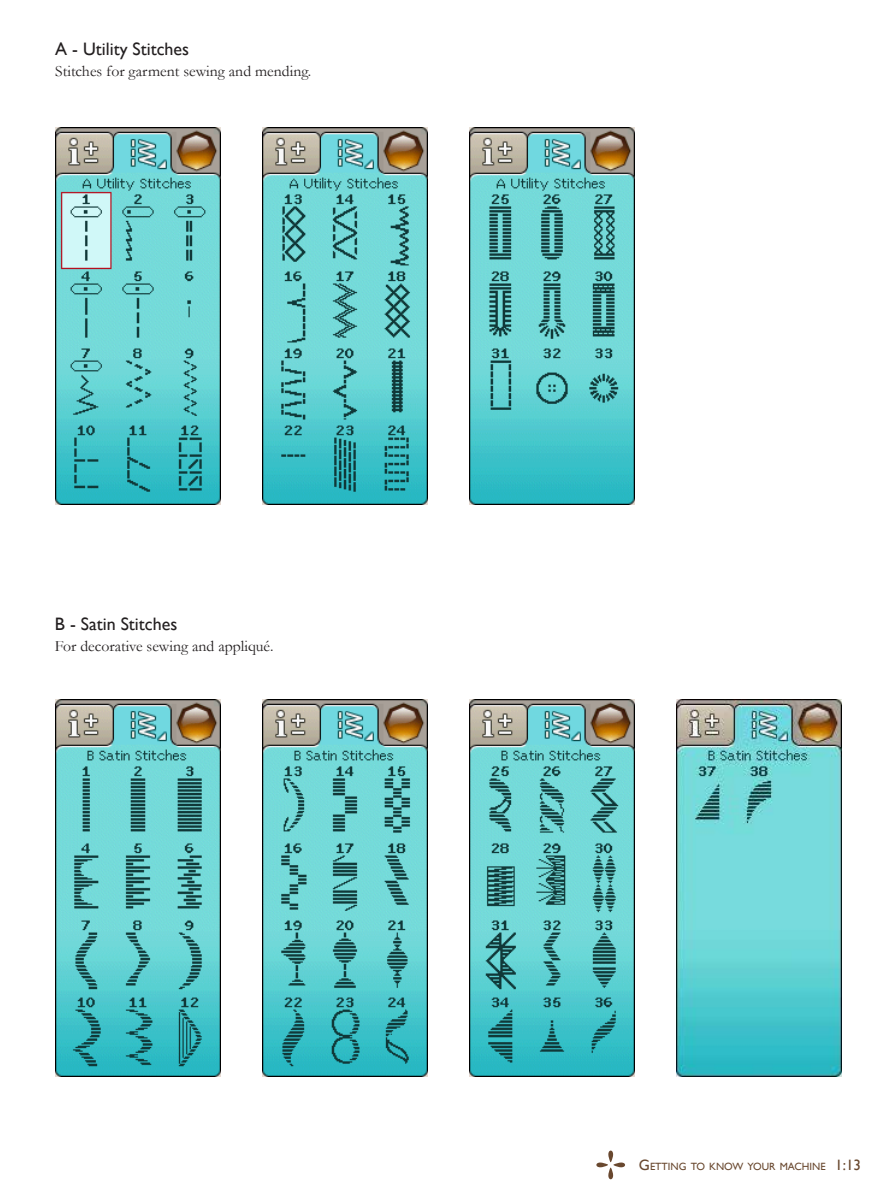
<style>
.page{position:relative;width:893px;height:1191px;background:#fff}
.page>*{position:absolute;margin:0;border:0;box-sizing:border-box;transform-origin:0 0}
.t1{font:18px "Gill Sans WGL";color:#231f20}
.t2{font:15.75px "Garamond WGL";color:#231f20}
.t3{font:10.5px "Gill Sans WGL";color:#69482f}
.s1{font-size:15px}
</style>
<div class="page">
<svg style="left:596px;top:1150px;width:29px;height:30px"></svg>
<img style="left:55px;top:128px;width:166px;height:376px">
<img style="left:55px;top:699px;width:166px;height:377px">
<img style="left:262px;top:128px;width:166px;height:376px">
<img style="left:262px;top:699px;width:166px;height:377px">
<img style="left:469px;top:128px;width:166px;height:376px">
<img style="left:469px;top:699px;width:166px;height:377px">
<img style="left:676px;top:699px;width:166px;height:377px">
<p class="t1" style="left:55px;top:37px;width:135px">A - Utility Stitches</p>
<p class="t2" style="left:55px;top:60px;width:257px">Stitches for garment sewing and mending.</p>
<p class="t1" style="left:55px;top:612px;width:124px">B - Satin Stitches</p>
<p class="t2" style="left:55px;top:636px;width:220px">For decorative sewing and appliqué.</p>
<p class="t3" style="left:639px;top:1159px;width:224px"><span class="s1">G</span>ETTING TO KNOW YOUR MACHINE <span class="s1">1:13</span></p>
</div>
